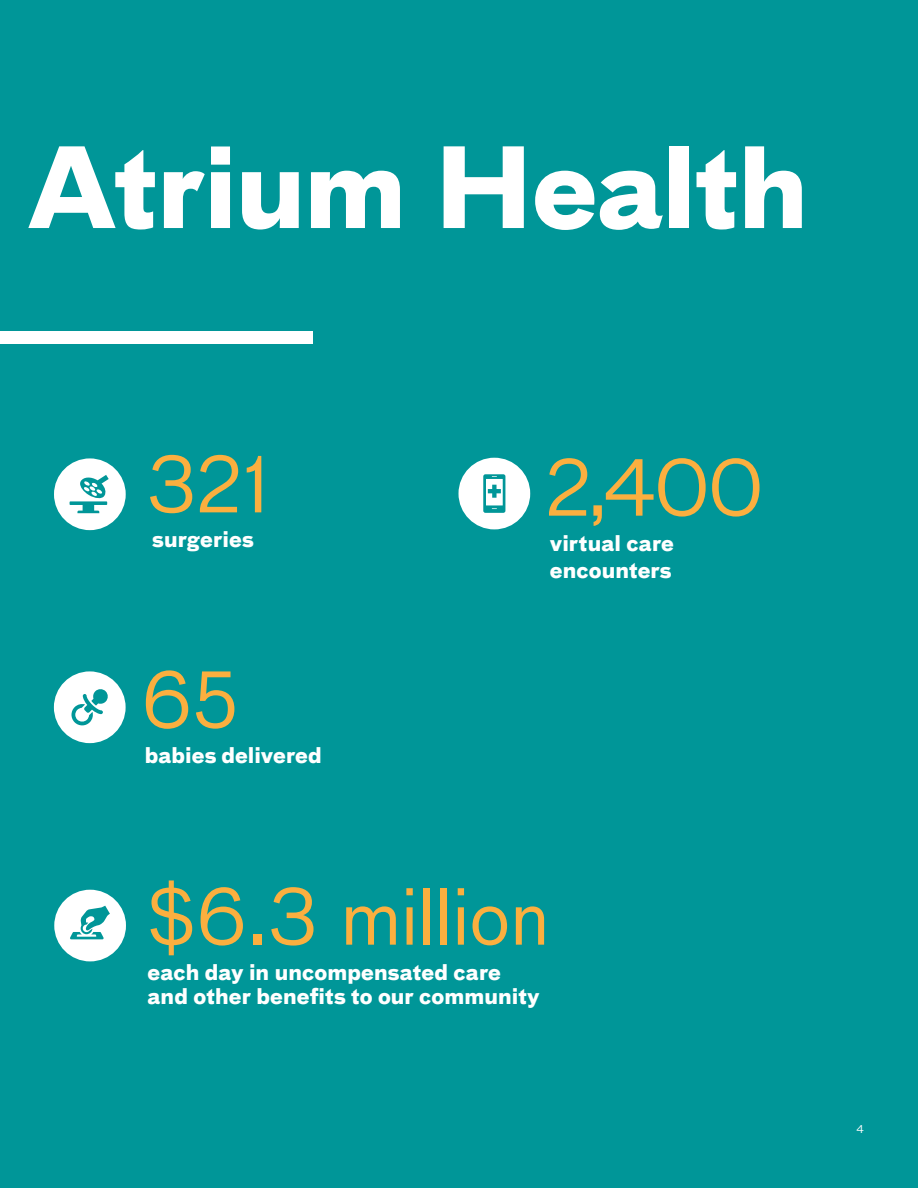
<style>
.page{position:relative;width:918px;height:1188px;background:#009698}
.page>*{position:absolute;margin:0;border:0;box-sizing:border-box;transform-origin:0 0}
.t1{font:700 108px "Bau Pro";letter-spacing:-.015em;color:#fff}
.t2{font:75px "Bau Pro";letter-spacing:-.015em;color:#fbaf3f}
.t3{font:700 21px/27px "Bau Pro";letter-spacing:.005em;color:#fff}
.t4{font:10.5px "Bau Pro";color:#fff}
</style>
<div class="page">
<div style="left:54px;top:890px;width:72px;height:71px;background:#fff;border-radius:50%"></div>
<div style="left:459px;top:458px;width:71px;height:71px;background:#fff;border-radius:50%"></div>
<div style="left:54px;top:671px;width:72px;height:72px;background:#fff;border-radius:50%"></div>
<div style="left:54px;top:458px;width:72px;height:72px;background:#fff;border-radius:50%"></div>
<svg style="left:70px;top:475px;width:39px;height:38px"></svg>
<svg style="left:483px;top:474px;width:22px;height:39px"></svg>
<svg style="left:71px;top:689px;width:37px;height:37px"></svg>
<svg style="left:70px;top:906px;width:40px;height:33px"></svg>
<div style="left:0;top:331px;width:313px;height:12px;background:#fff"></div>
<h1 class="t1" style="left:27px;top:95px;width:783px">Atrium Health</h1>
<h2 class="t2" style="left:147px;top:431px;width:123px">321</h2>
<h2 class="t2" style="left:545px;top:434px;width:221px">2,400</h2>
<p class="t3" style="left:152px;top:524px;width:103px">surgeries</p>
<h2 class="t2" style="left:141px;top:646px;width:99px">65</h2>
<p class="t3" style="left:145px;top:741px;width:179px">babies delivered</p>
<p class="t3" style="left:550px;top:528px;width:125px">virtual care encounters</p>
<h2 class="t2" style="left:147px;top:863px;width:404px">$6.3 million</h2>
<p class="t3" style="left:148px;top:959px;width:394px;line-height:24px">each day in uncompensated care and other benefits to our community</p>
<p class="t4" style="left:857px;top:1122px;width:9px">4</p>
</div>
